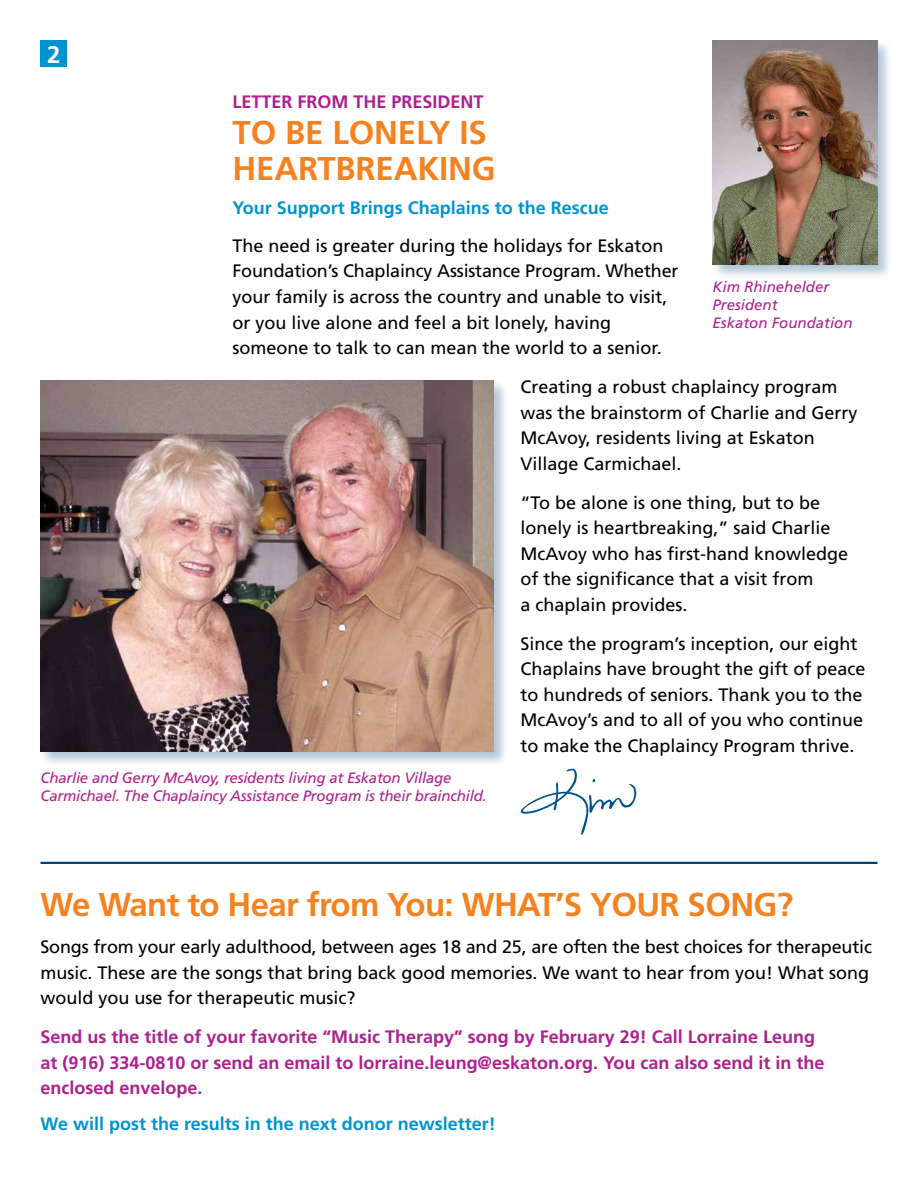
<style>
.page{position:relative;width:918px;height:1188px;background:#fff}
.page>*{position:absolute;margin:0;border:0;box-sizing:border-box;transform-origin:0 0}
.t1{font:700 33px/36px "Frutiger LT Std";letter-spacing:-.02em;color:#f58220}
.t2{font:700 24px "Frutiger LT Std";color:#fff}
.t3{font:18px/25.5px "Frutiger LT Std";color:#000}
.t4{font:700 18px/25.5px "Frutiger LT Std";color:#ad208e}
.t5{font:700 18px "Frutiger LT Std";color:#0093d0}
.t6{font:italic 15px/18px "Frutiger LT Std";letter-spacing:-.015em;color:#ad208e}
</style>
<div class="page">
<div style="left:39px;top:379px;width:469px;height:388px;background:#00447c;opacity:.3"></div>
<img style="left:40px;top:381px;width:454px;height:371px">
<div style="left:40px;top:40px;width:28px;height:28px;background:#0093d0"></div>
<div style="left:711px;top:39px;width:181px;height:241px;background:#00447c;opacity:.3"></div>
<img style="left:712px;top:40px;width:165px;height:225px">
<svg style="left:520px;top:768px;width:117px;height:67px"></svg>
<hr style="left:40px;top:862px;width:838px;height:2px;background:#00447c">
<h2 class="t2" style="left:47px;top:41px;width:15px">2</h2>
<p class="t4" style="left:232px;top:89px;width:253px">LETTER FROM THE PRESIDENT</p>
<h1 class="t1" style="left:232px;top:115px;width:265px">TO BE LONELY IS<br>HEARTBREAKING</h1>
<p class="t5" style="left:232px;top:198px;width:378px">Your Support Brings Chaplains to the Rescue</p>
<p class="t3" style="left:232px;top:233px;width:448px">The need is greater during the holidays for Eskaton Foundation’s Chaplaincy Assistance Program. Whether your family is across the country and unable to visit, or you live alone and feel a bit lonely, having someone to talk to can mean the world to a senior.</p>
<p class="t3" style="left:520px;top:374px;width:339px">Creating a robust chaplaincy program was the brainstorm of Charlie and Gerry McAvoy, residents living at Eskaton Village Carmichael.</p>
<p class="t3" style="left:520px;top:490px;width:329px">“To be alone is one thing, but to be lonely is heartbreaking,” said Charlie McAvoy who has first-hand knowledge of the significance that a visit from<br>a chaplain provides.</p>
<p class="t3" style="left:520px;top:631px;width:347px">Since the program’s inception, our eight Chaplains have brought the gift of peace to hundreds of seniors. Thank you to the McAvoy’s and to all of you who continue to make the Chaplaincy Program thrive.</p>
<p class="t6" style="left:40px;top:769px;width:448px">Charlie and Gerry McAvoy, residents living at Eskaton Village<br>Carmichael. The Chaplaincy Assistance Program is their brainchild.</p>
<p class="t6" style="left:712px;top:278px;width:142px">Kim Rhinehelder<br>President<br>Eskaton Foundation</p>
<h1 class="t1" style="left:40px;top:886px;width:754px">We Want to Hear from You: WHAT’S YOUR SONG?</h1>
<p class="t3" style="left:40px;top:934px;width:833px">Songs from your early adulthood, between ages 18 and 25, are often the best choices for therapeutic music. These are the songs that bring back good memories. We want to hear from you! What song would you use for therapeutic music?</p>
<p class="t4" style="left:40px;top:1024px;width:785px">Send us the title of your favorite “Music Therapy” song by February 29! Call Lorraine Leung at (916) 334-0810 or send an email to lorraine.leung@eskaton.org. You can also send it in the enclosed envelope.</p>
<p class="t5" style="left:40px;top:1113px;width:457px">We will post the results in the next donor newsletter!</p>
</div>
